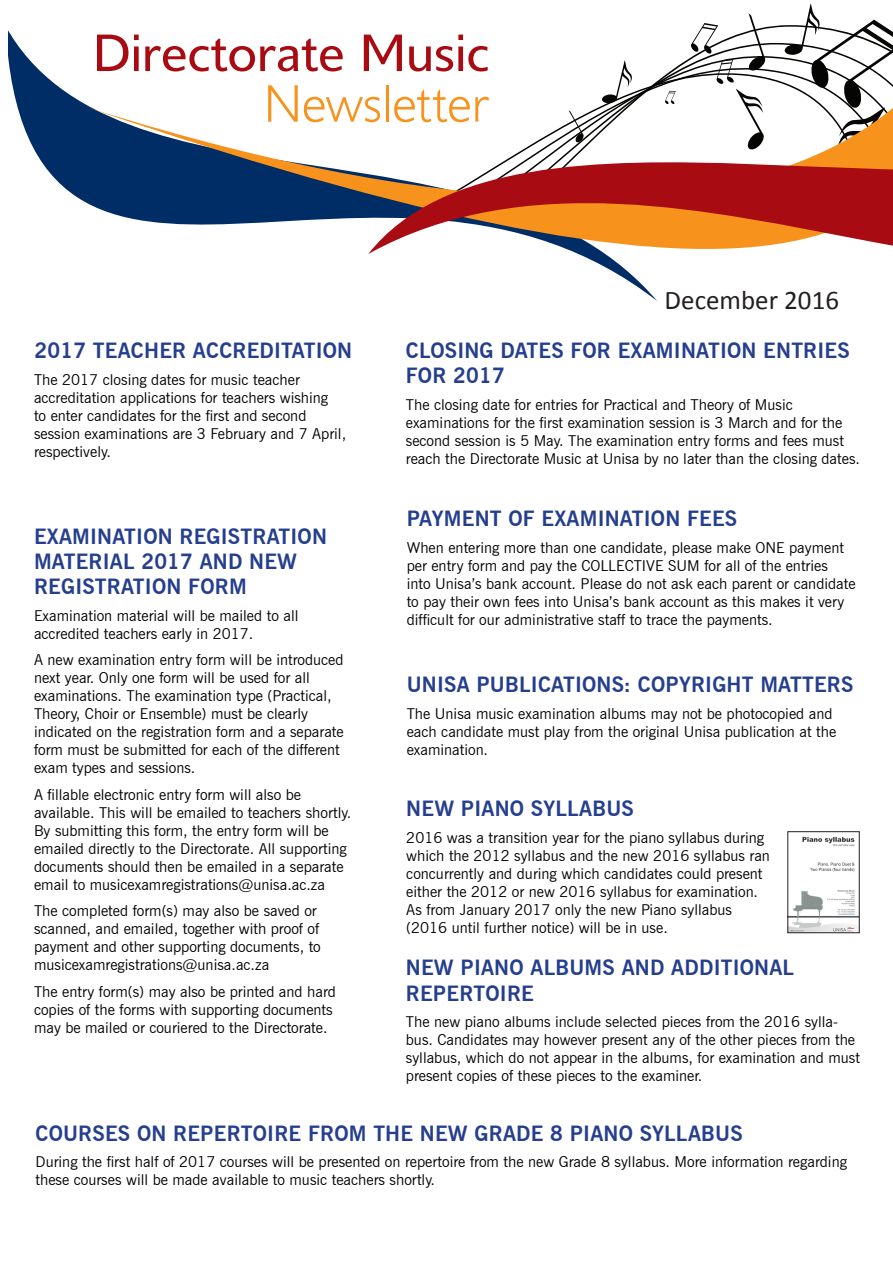
<style>
.page{position:relative;width:893px;height:1263px;background:#fff}
.page>*{position:absolute;margin:0;border:0;box-sizing:border-box;transform-origin:0 0}
.t1{font:27px "Calibri";color:#231f20}
.Paragraph_Style_1_wi{font:700 21px/25.2px "News Gothic BT";letter-spacing:.01em;color:#253f8e}
.Paragraph_Style_2_wi{font:700 21px/25.2px "News Gothic BT";letter-spacing:.01em;color:#253f8e}
.Paragraph_Style_2_wi-2{font:15px/18px "News Gothic BT";color:#000}
</style>
<div class="page">
<svg style="left:8px;top:30px;width:77px;height:172px"></svg>
<svg style="left:85px;top:4px;width:808px;height:221px"></svg>
<svg style="left:368px;top:69px;width:525px;height:232px"></svg>
<svg style="left:97px;top:35px;width:31px;height:36px"></svg>
<svg style="left:134px;top:35px;width:5px;height:36px"></svg>
<svg style="left:145px;top:39px;width:198px;height:32px"></svg>
<svg style="left:364px;top:35px;width:38px;height:36px"></svg>
<svg style="left:409px;top:35px;width:79px;height:36px"></svg>
<svg style="left:268px;top:85px;width:30px;height:37px"></svg>
<svg style="left:304px;top:97px;width:76px;height:25px"></svg>
<hr style="left:386px;top:85px;width:3px;height:37px;background:#f7931d">
<svg style="left:394px;top:90px;width:95px;height:32px"></svg>
<img style="left:789px;top:836px;width:69px;height:95px">
<div style="left:787px;top:831px;width:73px;height:102px;border:1px solid #231f20"></div>
<p class="Paragraph_Style_1_wi" style="left:35px;top:338px;width:319px">2017 TEACHER ACCREDITATION</p>
<p class="Paragraph_Style_2_wi-2" style="left:34px;top:370px;width:314px">The 2017 closing dates for music teacher accreditation applications for teachers wishing<br>to enter candidates for the first and second session examinations are 3 February and 7 April, respectively.</p>
<p class="Paragraph_Style_2_wi" style="left:34px;top:523px;width:294px">EXAMINATION REGISTRATION<br>MATERIAL 2017 AND NEW<br>REGISTRATION FORM</p>
<p class="Paragraph_Style_2_wi-2" style="left:34px;top:606px;width:266px">Examination material will be mailed to all accredited teachers early in 2017.</p>
<p class="Paragraph_Style_2_wi-2" style="left:34px;top:651px;width:311px">A new examination entry form will be introduced next year. Only one form will be used for all examinations. The examination type (Practical, Theory, Choir or Ensemble) must be clearly indicated on the registration form and a separate form must be submitted for each of the different exam types and sessions.</p>
<p class="Paragraph_Style_2_wi-2" style="left:34px;top:785px;width:319px">A fillable electronic entry form will also be available. This will be emailed to teachers shortly.<br>By submitting this form, the entry form will be emailed directly to the Directorate. All supporting documents should then be emailed in a separate email to musicexamregistrations@unisa.ac.za</p>
<p class="Paragraph_Style_2_wi-2" style="left:34px;top:902px;width:288px">The completed form(s) may also be saved or scanned, and emailed, together with proof of payment and other supporting documents, to musicexamregistrations@unisa.ac.za</p>
<p class="Paragraph_Style_2_wi-2" style="left:34px;top:982px;width:303px">The entry form(s) may also be printed and hard copies of the forms with supporting documents may be mailed or couriered to the Directorate.</p>
<p class="t1" style="left:665px;top:283px;width:176px">December 2016</p>
<p class="Paragraph_Style_2_wi" style="left:406px;top:338px;width:445px">CLOSING DATES FOR EXAMINATION ENTRIES<br>FOR 2017</p>
<p class="Paragraph_Style_2_wi-2" style="left:406px;top:396px;width:456px">The closing date for entries for Practical and Theory of Music examinations for the first examination session is 3 March and for the second session is 5 May. The examination entry forms and fees must reach the Directorate Music at Unisa by no later than the closing dates.</p>
<p class="Paragraph_Style_1_wi" style="left:407px;top:506px;width:332px">PAYMENT OF EXAMINATION FEES</p>
<p class="Paragraph_Style_2_wi-2" style="left:407px;top:538px;width:450px">When entering more than one candidate, please make ONE payment per entry form and pay the COLLECTIVE SUM for all of the entries into Unisa’s bank account. Please do not ask each parent or candidate to pay their own fees into Unisa’s bank account as this makes it very difficult for our administrative staff to trace the payments.</p>
<p class="Paragraph_Style_1_wi" style="left:407px;top:672px;width:448px">UNISA PUBLICATIONS: COPYRIGHT MATTERS</p>
<p class="Paragraph_Style_2_wi-2" style="left:407px;top:704px;width:431px">The Unisa music examination albums may not be photocopied and each candidate must play from the original Unisa publication at the examination.</p>
<p class="Paragraph_Style_1_wi" style="left:406px;top:796px;width:229px">NEW PIANO SYLLABUS</p>
<p class="Paragraph_Style_2_wi-2" style="left:406px;top:828px;width:365px">2016 was a transition year for the piano syllabus during which the 2012 syllabus and the new 2016 syllabus ran concurrently and during which candidates could present either the 2012 or new 2016 syllabus for examination.<br>As from January 2017 only the new Piano syllabus (2016 until further notice) will be in use.</p>
<p class="Paragraph_Style_1_wi" style="left:406px;top:955px;width:390px">NEW PIANO ALBUMS AND ADDITIONAL<br>REPERTOIRE</p>
<p class="Paragraph_Style_2_wi-2" style="left:406px;top:1013px;width:456px">The new piano albums include selected pieces from the 2016 sylla&shy;bus. Candidates may however present any of the other pieces from the syllabus, which do not appear in the albums, for examination and must present copies of these pieces to the examiner.</p>
<p class="Paragraph_Style_1_wi" style="left:36px;top:1120px;width:709px">COURSES ON REPERTOIRE FROM THE NEW GRADE 8 PIANO SYLLABUS</p>
<p class="Paragraph_Style_2_wi-2" style="left:36px;top:1153px;width:813px">During the first half of 2017 courses will be presented on repertoire from the new Grade 8 syllabus. More information regarding these courses will be made available to music teachers shortly.</p>
</div>
